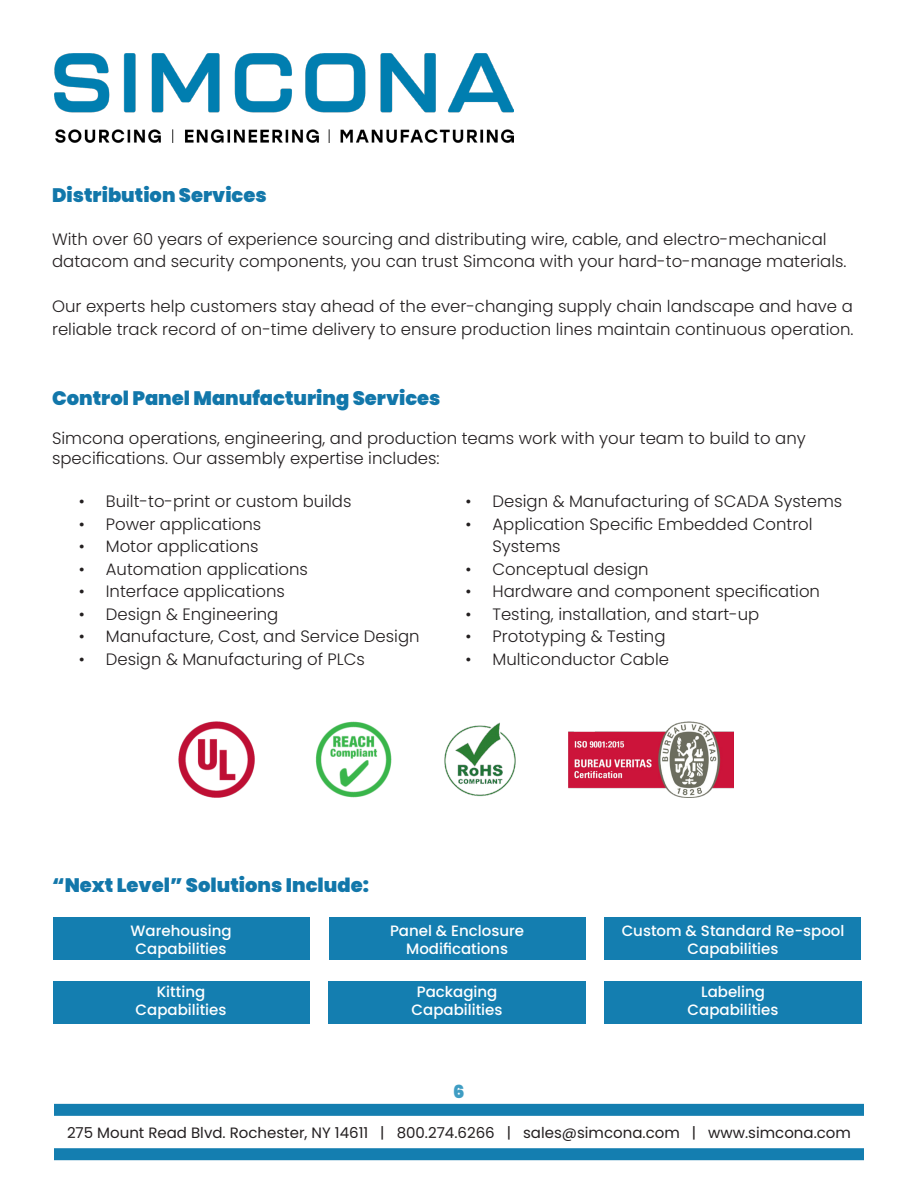
<style>
.page{position:relative;width:918px;height:1188px;background:#fff}
.page>*{position:absolute;margin:0;border:0;box-sizing:border-box;transform-origin:0 0}
.section_title{font:900 19.5px "Poppins";color:#1277aa}
.t1{font:900 18px "Poppins";color:#3f9dc3}
.list{font:300 16.5px/22.5px "Poppins";color:#231f20}
.list-2{font:500 15px/18px "Poppins";color:#fff;text-align:center}
.t2{font:15px "Poppins";color:#231f20}
</style>
<div class="page">
<div style="left:54px;top:1148px;width:810px;height:12px;background:#147eb0"></div>
<div style="left:54px;top:1104px;width:810px;height:12px;background:#147eb0"></div>
<img style="left:54px;top:54px;width:460px;height:88px">
<div style="left:53px;top:918px;width:256px;height:42px;background:#147eb0"></div>
<div style="left:329px;top:918px;width:257px;height:42px;background:#147eb0"></div>
<div style="left:604px;top:918px;width:257px;height:42px;background:#147eb0"></div>
<div style="left:54px;top:981px;width:256px;height:43px;background:#147eb0"></div>
<div style="left:328px;top:981px;width:258px;height:43px;background:#147eb0"></div>
<div style="left:604px;top:981px;width:258px;height:43px;background:#147eb0"></div>
<img style="left:315px;top:721px;width:77px;height:77px">
<img style="left:444px;top:722px;width:72px;height:75px">
<img style="left:569px;top:721px;width:164px;height:77px">
<img style="left:178px;top:721px;width:77px;height:77px">
<p class="section_title" style="left:52px;top:184px;width:216px">Distribution Services</p>
<p class="list" style="left:52px;top:228px;width:796px">With over 60 years of experience sourcing and distributing wire, cable, and electro-mechanical datacom and security components, you can trust Simcona with your hard-to-manage materials.</p>
<p class="list" style="left:52px;top:295px;width:803px">Our experts help customers stay ahead of the ever-changing supply chain landscape and have a reliable track record of on-time delivery to ensure production lines maintain continuous operation.</p>
<p class="section_title" style="left:52px;top:387px;width:390px">Control Panel Manufacturing Services</p>
<p class="list" style="left:52px;top:429px;width:755px;line-height:19.8px">Simcona operations, engineering, and production teams work with your team to build to any specifications. Our assembly expertise includes:</p>
<p class="list" style="left:79px;top:490px;width:274px">• Built-to-print or custom builds</p>
<p class="list" style="left:79px;top:513px;width:184px">• Power applications</p>
<p class="list" style="left:79px;top:535px;width:181px">• Motor applications</p>
<p class="list" style="left:79px;top:558px;width:231px">• Automation applications</p>
<p class="list" style="left:79px;top:580px;width:208px">• Interface applications</p>
<p class="list" style="left:79px;top:603px;width:201px">• Design &amp; Engineering</p>
<p class="list" style="left:79px;top:625px;width:342px">• Manufacture, Cost, and Service Design</p>
<p class="list" style="left:79px;top:648px;width:288px">• Design &amp; Manufacturing of PLCs</p>
<p class="list" style="left:465px;top:490px;width:378px">• Design &amp; Manufacturing of SCADA Systems</p>
<p class="list" style="left:492px;top:513px;width:322px;text-indent:-27px">• Application Specific Embedded Control<br>Systems</p>
<p class="list" style="left:465px;top:558px;width:185px">• Conceptual design</p>
<p class="list" style="left:465px;top:580px;width:356px">• Hardware and component specification</p>
<p class="list" style="left:465px;top:603px;width:295px">• Testing, installation, and start-up</p>
<p class="list" style="left:465px;top:625px;width:202px">• Prototyping &amp; Testing</p>
<p class="list" style="left:465px;top:648px;width:205px">• Multiconductor Cable</p>
<p class="section_title" style="left:52px;top:874px;width:318px">“Next Level” Solutions Include:</p>
<p class="list-2" style="left:131px;top:921px;width:103px">Warehousing</p>
<p class="list-2" style="left:136px;top:939px;width:92px">Capabilities</p>
<p class="list-2" style="left:157px;top:983px;width:50px">Kitting</p>
<p class="list-2" style="left:136px;top:1001px;width:92px">Capabilities</p>
<p class="list-2" style="left:390px;top:921px;width:136px">Panel &amp; Enclosure<br>Modifications</p>
<p class="list-2" style="left:622px;top:921px;width:224px">Custom &amp; Standard Re-spool</p>
<p class="list-2" style="left:688px;top:939px;width:92px">Capabilities</p>
<p class="list-2" style="left:417px;top:983px;width:82px">Packaging</p>
<p class="list-2" style="left:412px;top:1001px;width:92px">Capabilities</p>
<p class="list-2" style="left:701px;top:983px;width:66px">Labeling</p>
<p class="list-2" style="left:688px;top:1001px;width:92px">Capabilities</p>
<p class="t1" style="left:453px;top:1082px;width:13px">6</p>
<p class="t2" style="left:67px;top:1124px;width:785px">275 Mount Read Blvd. Rochester, NY 14611 | 800.274.6266 | sales@simcona.com | www.simcona.com</p>
</div>
